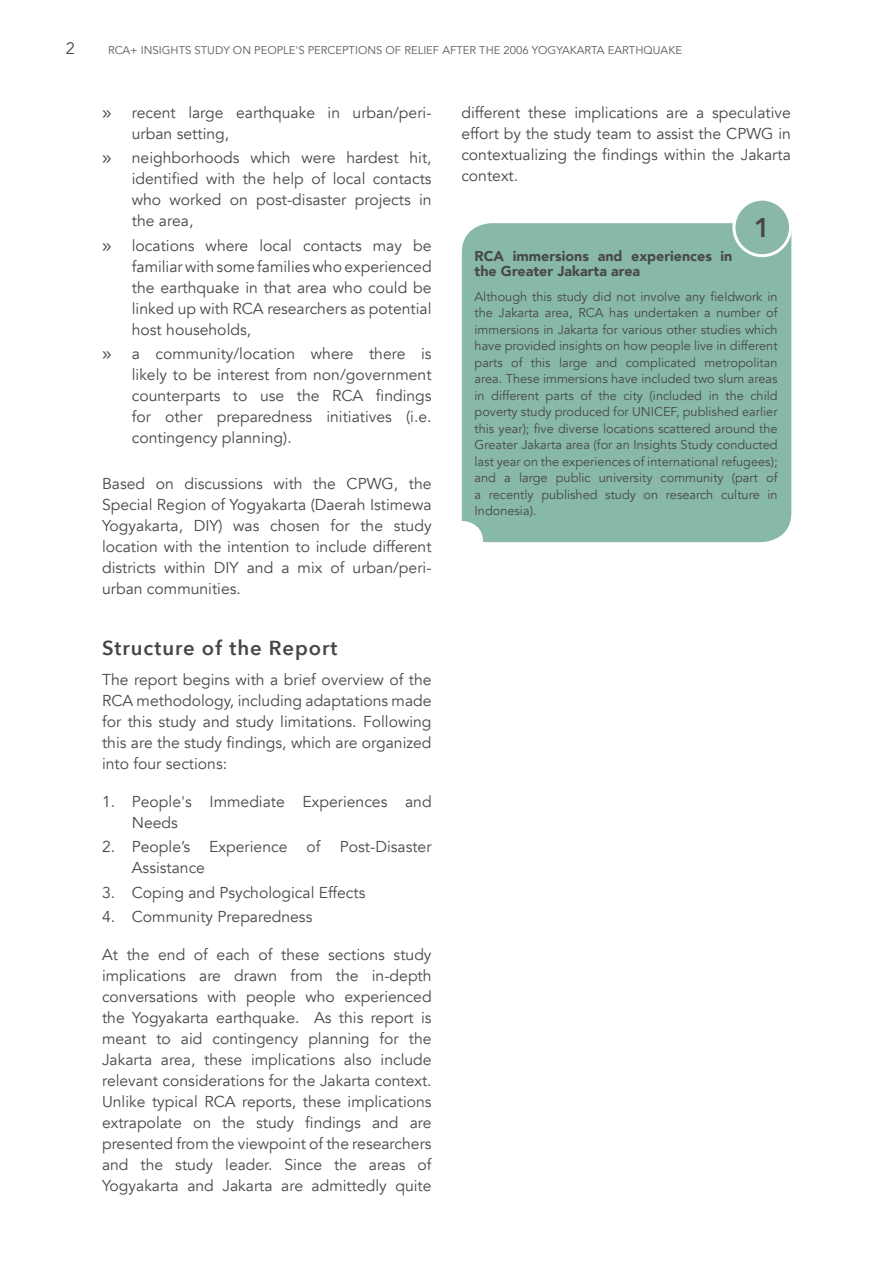
<style>
.page{position:relative;width:893px;height:1263px;background:#fff}
.page>*{position:absolute;margin:0;border:0;box-sizing:border-box;transform-origin:0 0}
.t1{font:600 27px "Avenir Next";color:#464547}
.t2{font:600 20.25px "Avenir Next";letter-spacing:.05em;color:#464547}
.t3{font:16.5px "Avenir";color:#464547}
.t4{font:15.75px/21px "Avenir";color:#48484a;text-align:justify}
.t5{font:900 14.25px/15px "Avenir";color:#48484a}
.t6{font:12.75px/16.5px "Avenir";color:#48484a;text-align:justify}
.t7{font:11.25px "Avenir";color:#58595b}
.s1{font-family:"Clear Sans"}
</style>
<div class="page">
<div style="left:462px;top:223px;width:329px;height:319px;background:#88b8a6"></div>
<div style="left:734px;top:199px;width:56px;height:57px;background:#89b9a6;border-radius:50%"></div>
<div style="left:732px;top:198px;width:60px;height:59px;border:3px solid #fff;border-radius:50%"></div>
<hr style="left:892px;top:327px;width:1px;height:111px;background:#5a8d8e">
<p class="t3" style="left:66px;top:39px;width:11px">2</p>
<p class="t7" style="left:108px;top:43px;width:576px">RCA+ INSIGHTS STUDY ON PEOPLE'S PERCEPTIONS OF RELIEF AFTER THE 2006 YOGYAKARTA EARTHQUAKE</p>
<p class="t4" style="left:132px;top:102px;width:301px;text-indent:-30px"><span class="s1">»</span> recent large earthquake in urban/peri&shy;urban setting,</p>
<p class="t4" style="left:132px;top:148px;width:301px;text-indent:-30px"><span class="s1">»</span> neighborhoods which were hardest hit, identified with the help of local contacts who worked on post-disaster projects in the area,</p>
<p class="t4" style="left:132px;top:235px;width:301px;text-indent:-30px"><span class="s1">»</span> locations where local contacts may be familiar with some families who experienced the earthquake in that area who could be linked up with RCA researchers as potential host households,</p>
<p class="t4" style="left:132px;top:344px;width:301px;text-indent:-30px"><span class="s1">»</span> a community/location where there is likely to be interest from non/government counterparts to use the RCA findings for other preparedness initiatives (i.e. contingency planning).</p>
<p class="t4" style="left:102px;top:473px;width:331px">Based on discussions with the CPWG, the Special Region of Yogyakarta (Daerah Istimewa Yogyakarta, DIY) was chosen for the study location with the intention to include different districts within DIY and a mix of urban/peri&shy;urban communities.</p>
<p class="t2" style="left:102px;top:631px;width:237px">Structure of the Report</p>
<p class="t4" style="left:102px;top:669px;width:331px">The report begins with a brief overview of the RCA methodology, including adaptations made for this study and study limitations. Following this are the study findings, which are organized into four sections:</p>
<p class="t4" style="left:132px;top:791px;width:301px;text-indent:-30px">1. People's Immediate Experiences and<br>Needs</p>
<p class="t4" style="left:132px;top:836px;width:301px;text-indent:-30px">2. People’s Experience of Post-Disaster<br>Assistance</p>
<p class="t4" style="left:102px;top:882px;width:265px">3. Coping and Psychological Effects</p>
<p class="t4" style="left:102px;top:906px;width:212px">4. Community Preparedness</p>
<p class="t4" style="left:102px;top:944px;width:331px">At the end of each of these sections study implications are drawn from the in-depth conversations with people who experienced the Yogyakarta earthquake. As this report is meant to aid contingency planning for the Jakarta area, these implications also include relevant considerations for the Jakarta context.<br>Unlike typical RCA reports, these implications extrapolate on the study findings and are presented from the viewpoint of the researchers and the study leader. Since the areas of Yogyakarta and Jakarta are admittedly quite</p>
<p class="t4" style="left:461px;top:102px;width:331px">different these implications are a speculative effort by the study team to assist the CPWG in contextualizing the findings within the Jakarta context.</p>
<h1 class="t1" style="left:754px;top:204px;width:18px">1</h1>
<p class="t5" style="left:475px;top:248px;width:259px">RCA immersions and experiences in the Greater Jakarta area</p>
<p class="t6" style="left:475px;top:289px;width:304px">Although this study did not involve any fieldwork in the Jakarta area, RCA has undertaken a number of immersions in Jakarta for various other studies which have provided insights on how people live in different parts of this large and complicated metropolitan area. These immersions have included two slum areas in different parts of the city (included in the child poverty study produced for UNICEF, published earlier this year); five diverse locations scattered around the Greater Jakarta area (for an Insights Study conducted last year on the experiences of international refugees); and a large public university community (part of a recently published study on research culture in Indonesia).</p>
</div>
